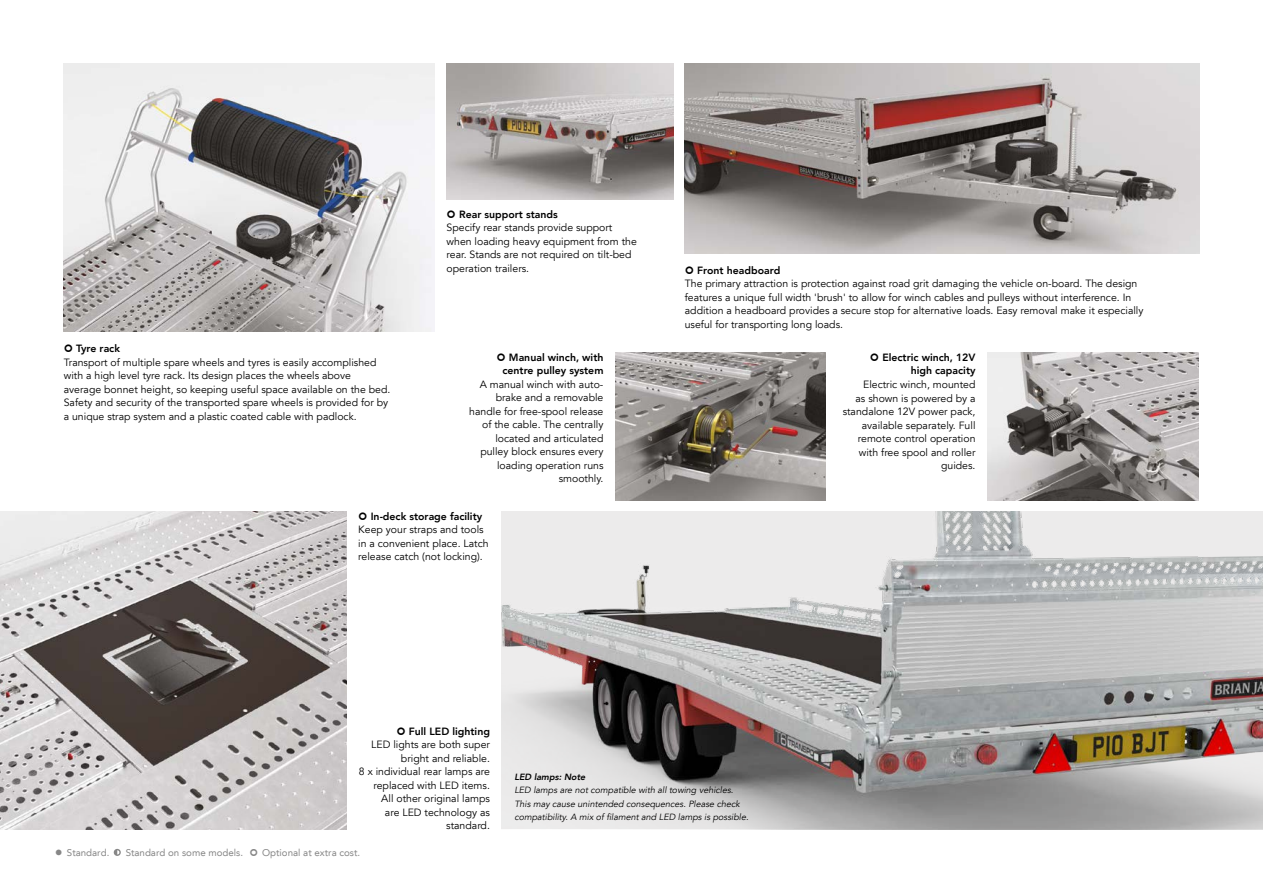
<style>
.page{position:relative;width:1263px;height:893px;background:#fff}
.page>*{position:absolute;margin:0;border:0;box-sizing:border-box;transform-origin:0 0}
.t1{font:10.5px/13.5px "Avenir LT";color:#000}
.t2{font:800 10.5px/13.5px "Avenir LT";color:#000;text-align:right}
.t3{font:9.75px "Avenir LT";color:#878787}
.t4{font:italic 9px/13.5px "Avenir LT";color:#000}
.t5{font:italic 800 9px "Avenir LT";color:#000}
</style>
<div class="page">
<img style="left:0;top:512px;width:347px;height:317px">
<img style="left:685px;top:64px;width:514px;height:190px">
<img style="left:988px;top:353px;width:210px;height:147px">
<img style="left:615px;top:353px;width:210px;height:147px">
<img style="left:64px;top:64px;width:371px;height:268px">
<img style="left:446px;top:64px;width:227px;height:135px">
<img style="left:502px;top:512px;width:761px;height:317px">
<svg style="left:114px;top:849px;width:7px;height:7px"></svg>
<p class="t2" style="left:76px;top:342px;width:45px">Tyre rack</p>
<p class="t1" style="left:64px;top:355px;width:328px">Transport of multiple spare wheels and tyres is easily accomplished with a high level tyre rack. Its design places the wheels above average bonnet height, so keeping useful space available on the bed.<br>Safety and security of the transported spare wheels is provided for by a unique strap system and a plastic coated cable with padlock.</p>
<p class="t2" style="left:459px;top:208px;width:100px">Rear support stands</p>
<p class="t1" style="left:447px;top:221px;width:192px">Specify rear stands provide support when loading heavy equipment from the rear. Stands are not required on tilt-bed operation trailers.</p>
<p class="t2" style="left:502px;top:351px;width:102px">Manual winch, with centre pulley system</p>
<p class="t1" style="left:469px;top:378px;width:136px;text-align:right">A manual winch with auto&shy;brake and a removable handle for free-spool release of the cable. The centrally located and articulated pulley block ensures every loading operation runs smoothly.</p>
<p class="t2" style="left:371px;top:509px;width:113px">In-deck storage facility</p>
<p class="t1" style="left:358px;top:523px;width:132px">Keep your straps and tools in a convenient place. Latch release catch (not locking).</p>
<p class="t2" style="left:697px;top:264px;width:85px">Front headboard</p>
<p class="t1" style="left:685px;top:277px;width:460px">The primary attraction is protection against road grit damaging the vehicle on-board. The design features a unique full width 'brush' to allow for winch cables and pulleys without interference. In addition a headboard provides a secure stop for alternative loads. Easy removal make it especially useful for transporting long loads.</p>
<p class="t2" style="left:882px;top:351px;width:95px">Electric winch, 12V high capacity</p>
<p class="t1" style="left:843px;top:378px;width:134px;text-align:right">Electric winch, mounted<br>as shown is powered by a standalone 12V power pack, available separately. Full remote control operation with free spool and roller guides.</p>
<p class="t2" style="left:409px;top:724px;width:83px">Full LED lighting</p>
<p class="t1" style="left:359px;top:738px;width:133px;text-align:right">LED lights are both super bright and reliable.<br>8 x individual rear lamps are replaced with LED items.<br>All other original lamps<br>are LED technology as standard.</p>
<p class="t3" style="left:55px;top:847px;width:56px">● Standard.</p>
<p class="t3" style="left:126px;top:847px;width:119px">Standard on some models.</p>
<p class="t3" style="left:262px;top:847px;width:100px">Optional at extra cost.</p>
<p class="t5" style="left:514px;top:771px;width:74px">LED lamps: Note</p>
<p class="t4" style="left:514px;top:784px;width:237px">LED lamps are not compatible with all towing vehicles.<br>This may cause unintended consequences. Please check compatibility. A mix of filament and LED lamps is possible.</p>
</div>
